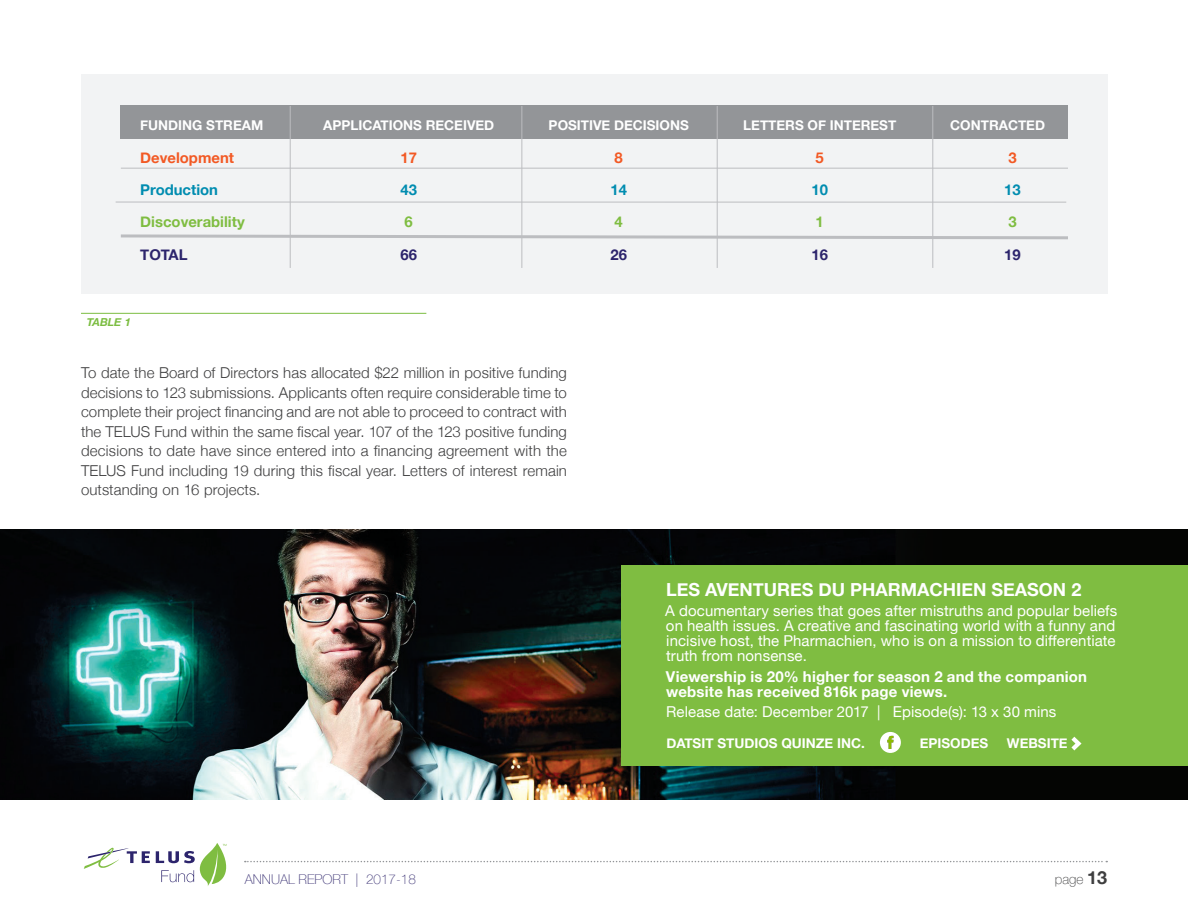
<style>
.page{position:relative;width:1188px;height:918px;background:#fff}
.page>*{position:absolute;margin:0;border:0;box-sizing:border-box;transform-origin:0 0}
.ProjectBanner_Captio{font:700 18px "Helvetica Neue";color:#fff}
.Body{font:300 15px/19.5px "Helvetica Neue";letter-spacing:.005em;color:#3e3e3f;text-align:justify}
.ProjectBanner_Captio-2{font:15px/15px "Helvetica Neue";letter-spacing:.005em;color:#fff}
.ProjectBanner_Captio-3{font:700 15px/15px "Helvetica Neue";letter-spacing:.015em;color:#fff}
.t1{font:700 14.85px "Helvetica Neue";color:#7fbd41}
.t2{font:700 14.85px "Helvetica Neue";color:#008cb0}
.t3{font:700 14.85px "Helvetica Neue";color:#f25924}
.t4{font:700 14.85px "Helvetica Neue";color:#2c246c}
.ProjectBanner_Produc{font:700 13.5px "Helvetica Neue";color:#fff}
.t5{font:100 13.5px "Helvetica Neue";color:#3c3375}
.t6{font:100 13.5px "Helvetica Neue";color:#3e3e3f}
.t7{font:italic 700 10.95px "Helvetica Neue";color:#7cbd42}
.s1{font-weight:700;font-size:18px}
</style>
<div class="page">
<img style="left:0;top:529px;width:1188px;height:270px">
<div style="left:621px;top:565px;width:567px;height:201px;background:#7fbd41"></div>
<div style="left:880px;top:732px;width:21px;height:21px;background:#fff;border-radius:50%"></div>
<svg style="left:887px;top:736px;width:6px;height:13px"></svg>
<svg style="left:1071px;top:737px;width:11px;height:13px"></svg>
<div style="left:81px;top:75px;width:1026px;height:219px;background:#f2f3f4"></div>
<div style="left:121px;top:106px;width:947px;height:33px;background:#939598"></div>
<hr style="left:290px;top:106px;width:1px;height:162px;background:#bcbdc0">
<hr style="left:717px;top:106px;width:1px;height:162px;background:#bcbdc0">
<hr style="left:932px;top:106px;width:1px;height:162px;background:#bcbdc0">
<hr style="left:522px;top:106px;width:1px;height:162px;background:#bcbdc0">
<hr style="left:121px;top:168px;width:947px;height:1px;background:#bcbdc0">
<hr style="left:116px;top:202px;width:950px;height:1px;background:#bcbdc0">
<svg style="left:121px;top:233px;width:947px;height:8px"></svg>
<hr style="left:81px;top:313px;width:345px;height:1px;background:#7cbd42">
<svg style="left:245px;top:861px;width:862px;height:1px"></svg>
<svg style="left:84px;top:848px;width:66px;height:21px"></svg>
<svg style="left:156px;top:843px;width:71px;height:43px"></svg>
<p class="ProjectBanner_Produc" style="left:140px;top:115px;width:124px">FUNDING STREAM</p>
<p class="ProjectBanner_Produc" style="left:323px;top:115px;width:172px">APPLICATIONS RECEIVED</p>
<p class="ProjectBanner_Produc" style="left:549px;top:115px;width:142px">POSITIVE DECISIONS</p>
<p class="ProjectBanner_Produc" style="left:743px;top:115px;width:155px">LETTERS OF INTEREST</p>
<p class="ProjectBanner_Produc" style="left:950px;top:115px;width:96px">CONTRACTED</p>
<p class="t3" style="left:140px;top:146px;width:95px">Development</p>
<p class="t3" style="left:401px;top:146px;width:18px">17</p>
<p class="t3" style="left:615px;top:146px;width:10px">8</p>
<p class="t3" style="left:816px;top:146px;width:10px">5</p>
<p class="t3" style="left:1008px;top:146px;width:10px">3</p>
<p class="t2" style="left:140px;top:178px;width:79px">Production</p>
<p class="t2" style="left:401px;top:178px;width:18px">43</p>
<p class="t2" style="left:611px;top:178px;width:18px">14</p>
<p class="t2" style="left:812px;top:178px;width:18px">10</p>
<p class="t2" style="left:1004px;top:178px;width:18px">13</p>
<p class="t1" style="left:140px;top:210px;width:106px">Discoverability</p>
<p class="t1" style="left:405px;top:210px;width:10px">6</p>
<p class="t1" style="left:615px;top:210px;width:10px">4</p>
<p class="t1" style="left:816px;top:210px;width:10px">1</p>
<p class="t1" style="left:1008px;top:210px;width:10px">3</p>
<p class="t4" style="left:140px;top:243px;width:49px">TOTAL</p>
<p class="t4" style="left:401px;top:243px;width:18px">66</p>
<p class="t4" style="left:611px;top:243px;width:18px">26</p>
<p class="t4" style="left:812px;top:243px;width:18px">16</p>
<p class="t4" style="left:1004px;top:243px;width:18px">19</p>
<p class="t7" style="left:87px;top:314px;width:46px">TABLE 1</p>
<p class="Body" style="left:81px;top:362px;width:488px">To date the Board of Directors has allocated $22 million in positive funding decisions to 123 submissions. Applicants often require considerable time to complete their project financing and are not able to proceed to contract with the TELUS Fund within the same fiscal year. 107 of the 123 positive funding decisions to date have since entered into a financing agreement with the TELUS Fund including 19 during this fiscal year. Letters of interest remain outstanding on 16 projects.</p>
<p class="ProjectBanner_Captio" style="left:666px;top:575px;width:417px">LES AVENTURES DU PHARMACHIEN SEASON 2</p>
<p class="ProjectBanner_Captio-2" style="left:665px;top:604px;width:454px">A documentary series that goes after mistruths and popular beliefs on health issues. A creative and fascinating world with a funny and incisive host, the Pharmachien, who is on a mission to differentiate truth from nonsense.</p>
<p class="ProjectBanner_Captio-3" style="left:666px;top:669px;width:423px">Viewership is 20% higher for season 2 and the companion website has received 816k page views.</p>
<p class="ProjectBanner_Captio-2" style="left:666px;top:705px;width:392px">Release date: December 2017 | Episode(s): 13 x 30 mins</p>
<p class="ProjectBanner_Produc" style="left:666px;top:732px;width:200px">DATSIT STUDIOS QUINZE INC.</p>
<p class="ProjectBanner_Produc" style="left:920px;top:732px;width:70px">EPISODES</p>
<p class="ProjectBanner_Produc" style="left:1007px;top:732px;width:62px">WEBSITE</p>
<p class="t5" style="left:245px;top:869px;width:173px">ANNUAL REPORT | 2017-18</p>
<p class="t6" style="left:1055px;top:869px;width:54px">page <span class="s1">13</span></p>
</div>
